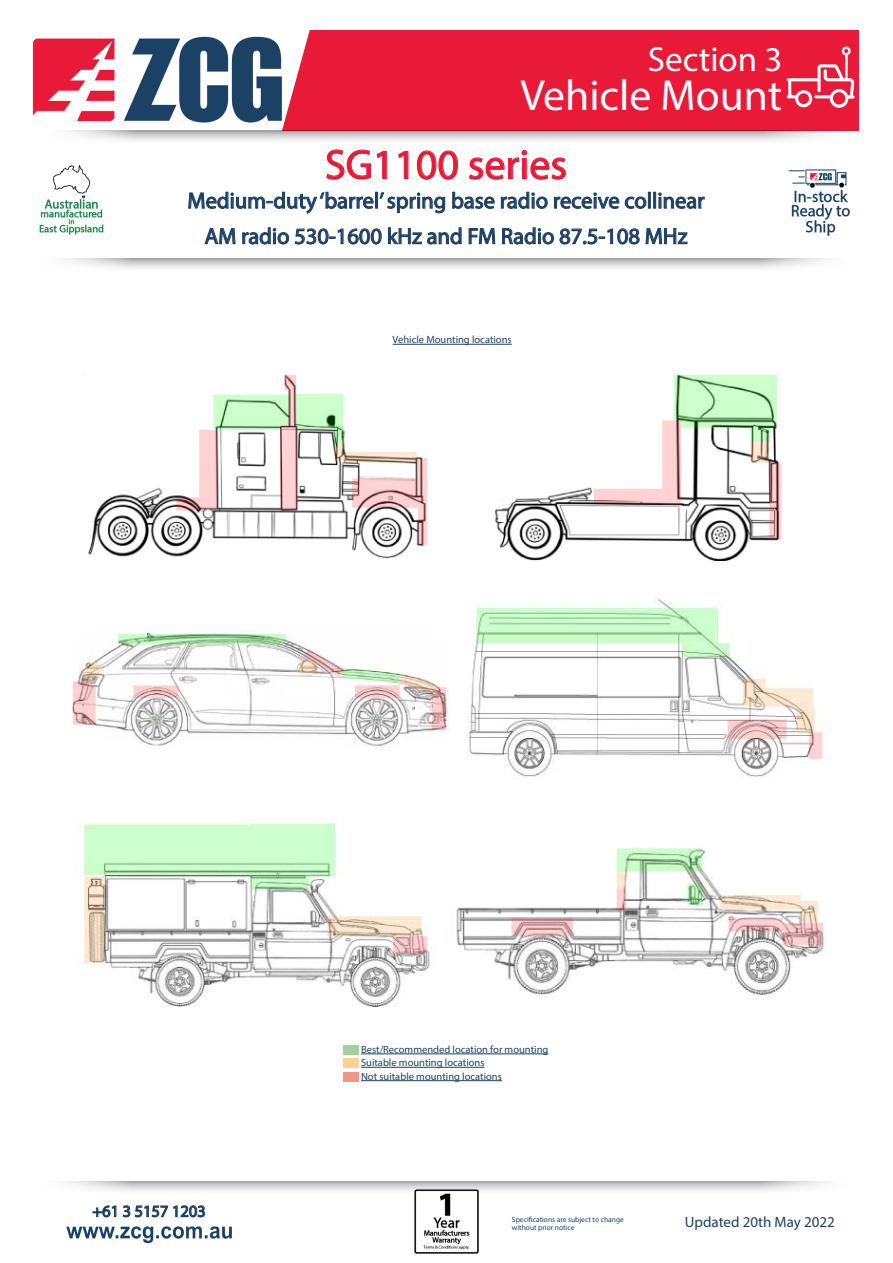
<style>
.page{position:relative;width:893px;height:1263px;background:#fff}
.page>*{position:absolute;margin:0;border:0;box-sizing:border-box;transform-origin:0 0}
.t1{font:43.65px "Myriad Pro";color:#fff}
.t2{font:42px "Myriad Pro";color:#e91938}
.t3{font:34.95px "Myriad Pro";color:#fff}
.t4{font:22.5px "Myriad Pro";color:#1b4064}
.t5{font:16.5px "Myriad Pro";color:#1b4064}
.t6{font:15px "Myriad Pro";color:#1b4064}
.t7{font:10.5px "Myriad Pro";color:#1b4064}
.t8{font:7.5px "Myriad Pro";color:#1b4064}
</style>
<div class="page">
<img style="left:66px;top:1226px;width:166px;height:17px">
<svg style="left:92px;top:1205px;width:114px;height:13px"></svg>
<svg style="left:64px;top:1181px;width:764px;height:13px"></svg>
<svg style="left:65px;top:259px;width:762px;height:10px"></svg>
<div style="left:273px;top:30px;width:586px;height:101px;background:#e91938"></div>
<svg style="left:68px;top:131px;width:764px;height:10px"></svg>
<svg style="left:188px;top:149px;width:517px;height:110px"></svg>
<img style="left:32px;top:37px;width:250px;height:86px">
<img style="left:414px;top:1190px;width:64px;height:64px">
<img style="left:788px;top:169px;width:62px;height:67px">
<img style="left:785px;top:44px;width:72px;height:72px">
<hr style="left:361px;top:1053px;width:187px;height:1px;background:#1b4064">
<hr style="left:361px;top:1067px;width:124px;height:1px;background:#1b4064">
<hr style="left:361px;top:1080px;width:141px;height:1px;background:#1b4064">
<img style="left:83px;top:823px;width:741px;height:183px">
<img style="left:88px;top:374px;width:694px;height:187px">
<img style="left:72px;top:599px;width:751px;height:179px">
<div style="left:343px;top:1045px;width:15px;height:10px;background:#a3cf9a"></div>
<div style="left:343px;top:1058px;width:15px;height:10px;background:#fed28d"></div>
<div style="left:343px;top:1072px;width:15px;height:10px;background:#f29486"></div>
<hr style="left:393px;top:344px;width:119px;height:1px;background:#1b4064">
<img style="left:39px;top:165px;width:65px;height:70px">
<p class="t3" style="left:648px;top:38px;width:136px">Section 3</p>
<p class="t1" style="left:520px;top:69px;width:264px">Vehicle Mount</p>
<p class="t2" style="left:325px;top:139px;width:243px">SG1100 series</p>
<p class="t4" style="left:187px;top:187px;width:519px">Medium-duty ‘barrel’ spring base radio receive collinear</p>
<p class="t4" style="left:205px;top:222px;width:484px">AM radio 530-1600 kHz and FM Radio 87.5-108 MHz</p>
<p class="t7" style="left:393px;top:333px;width:121px">Vehicle Mounting locations</p>
<p class="t5" style="left:92px;top:1201px;width:115px">+61 3 5157 1203</p>
<p class="t7" style="left:361px;top:1043px;width:189px">Best/Recommended location for mounting</p>
<p class="t7" style="left:361px;top:1056px;width:125px">Suitable mounting locations</p>
<p class="t7" style="left:361px;top:1069px;width:142px">Not suitable mounting locations</p>
<p class="t8" style="left:512px;top:1214px;width:113px">Specifications are subject to change</p>
<p class="t8" style="left:512px;top:1223px;width:64px">without prior notice</p>
<p class="t6" style="left:685px;top:1213px;width:152px">Updated 20th May 2022</p>
</div>
